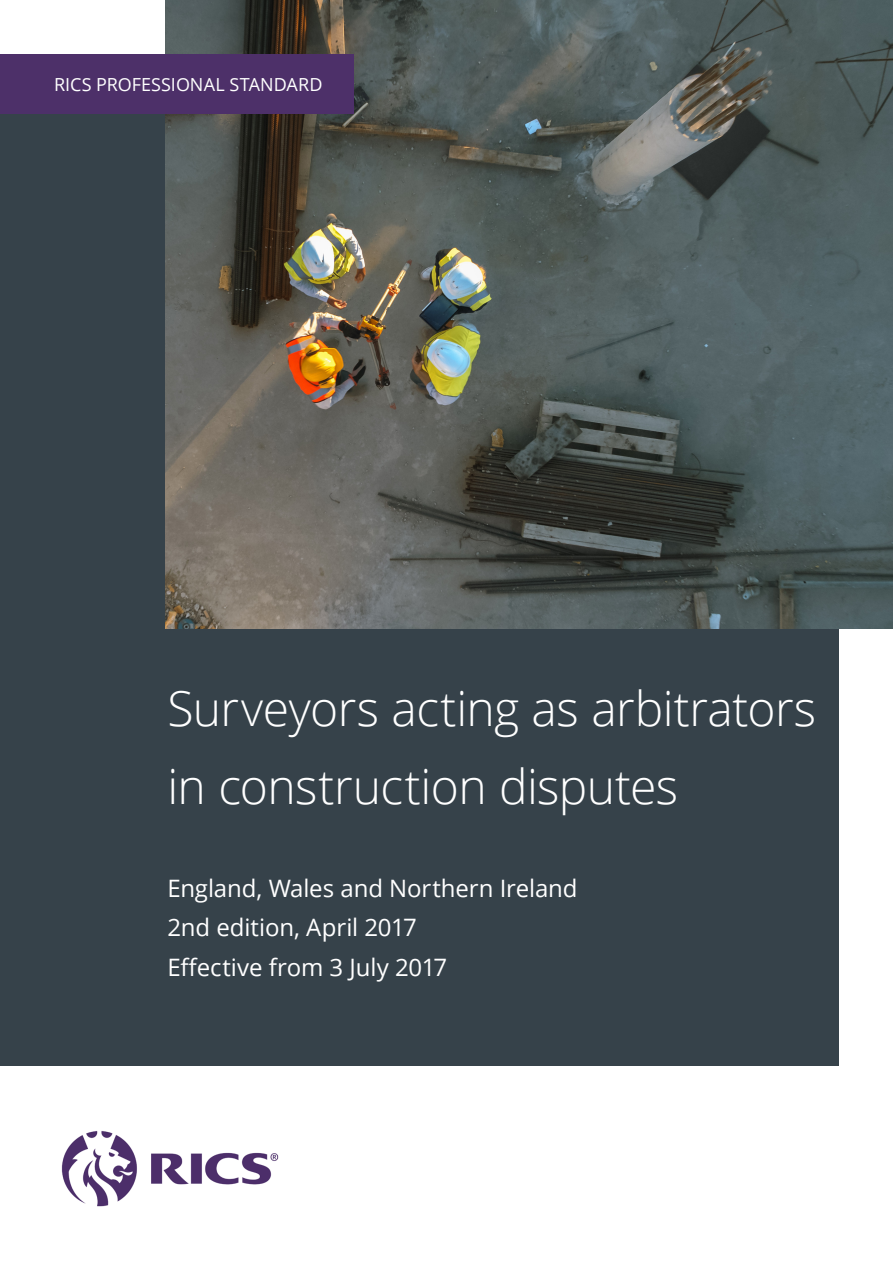
<style>
.page{position:relative;width:893px;height:1263px;background:#fff}
.page>*{position:absolute;margin:0;border:0;box-sizing:border-box;transform-origin:0 0}
.RICS_Title_64pt{font:300 48px/78px "Open Sans";letter-spacing:-.01em;color:#fff}
.t1{font:24px "Open Sans";letter-spacing:-.005em;color:#fff}
.t2{font:18px "Open Sans";letter-spacing:.005em;color:#fff}
</style>
<div class="page">
<div style="left:0;top:84px;width:839px;height:981px;background:#36424a"></div>
<img style="left:61px;top:1131px;width:218px;height:76px">
<img style="left:166px;top:0;width:727px;height:628px">
<div style="left:0;top:54px;width:353px;height:60px;background:#4d3069"></div>
<p class="t2" style="left:54px;top:72px;width:270px">RICS PROFESSIONAL STANDARD</p>
<p class="RICS_Title_64pt" style="left:167px;top:668px;width:650px">Surveyors acting as arbitrators in construction disputes</p>
<p class="t1" style="left:167px;top:871px;width:412px">England, Wales and Northern Ireland</p>
<p class="t1" style="left:167px;top:911px;width:251px">2nd edition, April 2017</p>
<p class="t1" style="left:167px;top:951px;width:281px">Effective from 3 July 2017</p>
</div>
